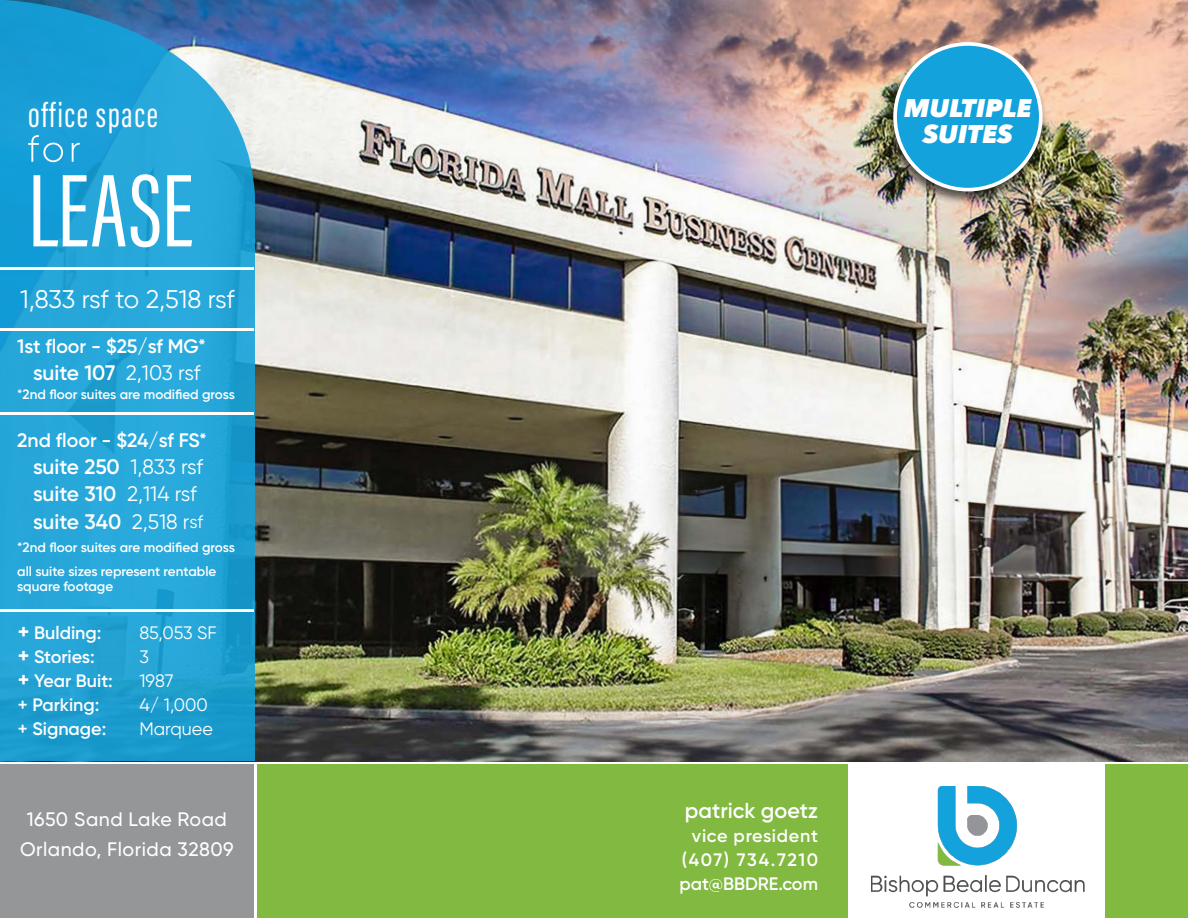
<style>
.page{position:relative;width:1188px;height:918px;background:#fff}
.page>*{position:absolute;margin:0;border:0;box-sizing:border-box;transform-origin:0 0}
.t1{font:106.5px "Acumin Pro Extra Cond";letter-spacing:.01em;color:#fff}
.t2{font:36px "Acumin Pro Extra Cond";letter-spacing:.04em;color:#fff}
.t3{font:25.5px "Gilroy";letter-spacing:-.01em;color:#fff}
.t4{font:italic 800 25.5px "Avenir Next";color:#fff}
.t5{font:600 21.6px "Gilroy";color:#fff}
.t6{font:600 21px "Gilroy";letter-spacing:-.005em;color:#fff}
.t7{font:500 19.5px/30px "Gilroy";letter-spacing:.025em;color:#fff;text-align:center}
.t8{font:600 19.5px "Gilroy";color:#fff}
.t9{font:600 18px "Gilroy";color:#fff}
.t10{font:18px "Gilroy";color:#fff}
.t11{font:600 18px "Gilroy";letter-spacing:.04em;color:#fff}
.t12{font:600 18px "Gilroy";letter-spacing:.09em;color:#fff}
.t13{font:600 13.5px/15px "Gilroy";color:#fff}
.s1{font-weight:400}
.s2{font-weight:400;font-size:18px}
.s3{font-weight:700;font-size:21px}
</style>
<div class="page">
<img style="left:255px;top:0;width:933px;height:761px">
<svg style="left:0;top:0;width:255px;height:761px;background:#28a2d5"></svg>
<div style="left:0;top:765px;width:254px;height:153px;background:#949698"></div>
<img style="left:871px;top:786px;width:214px;height:122px">
<div style="left:257px;top:765px;width:591px;height:153px;background:#81b941"></div>
<div style="left:1106px;top:765px;width:82px;height:153px;background:#81b941"></div>
<hr style="left:0;top:328px;width:254px;height:2px;background:#fff">
<hr style="left:0;top:413px;width:254px;height:2px;background:#fff">
<hr style="left:0;top:609px;width:254px;height:2px;background:#fff">
<hr style="left:0;top:267px;width:254px;height:2px;background:#fff">
<svg style="left:28px;top:135px;width:52px;height:27px"></svg>
<div style="left:884px;top:40px;width:165px;height:166px;background:#231f20;opacity:.75"></div>
<div style="left:895px;top:44px;width:146px;height:146px;background:#13a2db;border-radius:50%"></div>
<div style="left:893px;top:42px;width:150px;height:149px;border:4px solid #fff;border-radius:50%"></div>
<p class="t2" style="left:28px;top:93px;width:131px">office space</p>
<p class="t1" style="left:28px;top:147px;width:166px">LEASE</p>
<p class="t3" style="left:20px;top:283px;width:216px">1,833 rsf to 2,518 rsf</p>
<p class="t8" style="left:17px;top:334px;width:190px">1st floor - $25/sf MG*</p>
<p class="t6" style="left:33px;top:360px;width:169px">suite 107 <span class="s1">2,103 rsf</span></p>
<p class="t13" style="left:17px;top:387px;width:219px">*2nd floor suites are modified gross</p>
<p class="t8" style="left:17px;top:429px;width:191px">2nd floor - $24/sf FS*</p>
<p class="t6" style="left:33px;top:454px;width:172px">suite 250 <span class="s1">1,833 rsf</span></p>
<p class="t6" style="left:33px;top:481px;width:165px">suite 310 <span class="s1">2,114 rsf</span></p>
<p class="t6" style="left:33px;top:508px;width:172px">suite 340 <span class="s1">2,518 r</span><span class="s2">sf</span></p>
<p class="t13" style="left:17px;top:540px;width:219px">*2nd floor suites are modified gross</p>
<p class="t13" style="left:17px;top:564px;width:201px">all suite sizes represent rentable square footage</p>
<p class="t9" style="left:18px;top:621px;width:85px"><span class="s3">+</span> Bulding:</p>
<p class="t10" style="left:139px;top:621px;width:79px">85,053 SF</p>
<p class="t9" style="left:18px;top:645px;width:78px"><span class="s3">+</span> Stories:</p>
<p class="t10" style="left:139px;top:645px;width:11px">3</p>
<p class="t9" style="left:18px;top:669px;width:96px"><span class="s3">+</span> Year Buit:</p>
<p class="t10" style="left:139px;top:669px;width:36px">1987</p>
<p class="t9" style="left:18px;top:693px;width:83px">+ Parking:</p>
<p class="t10" style="left:139px;top:693px;width:70px">4/ 1,000</p>
<p class="t9" style="left:18px;top:717px;width:90px">+ Signage:</p>
<p class="t10" style="left:139px;top:717px;width:75px">Marquee</p>
<p class="t7" style="left:20px;top:804px;width:215px">1650 Sand Lake Road<br>Orlando, Florida 32809</p>
<p class="t4" style="left:904px;top:93px;width:129px">MULTIPLE</p>
<p class="t4" style="left:923px;top:118px;width:91px">SUITES</p>
<p class="t5" style="left:685px;top:797px;width:135px">patrick goetz</p>
<p class="t11" style="left:692px;top:825px;width:128px">vice president</p>
<p class="t12" style="left:682px;top:849px;width:138px">(407) 734.7210</p>
<p class="t9" style="left:679px;top:873px;width:140px">pat@BBDRE.com</p>
</div>
